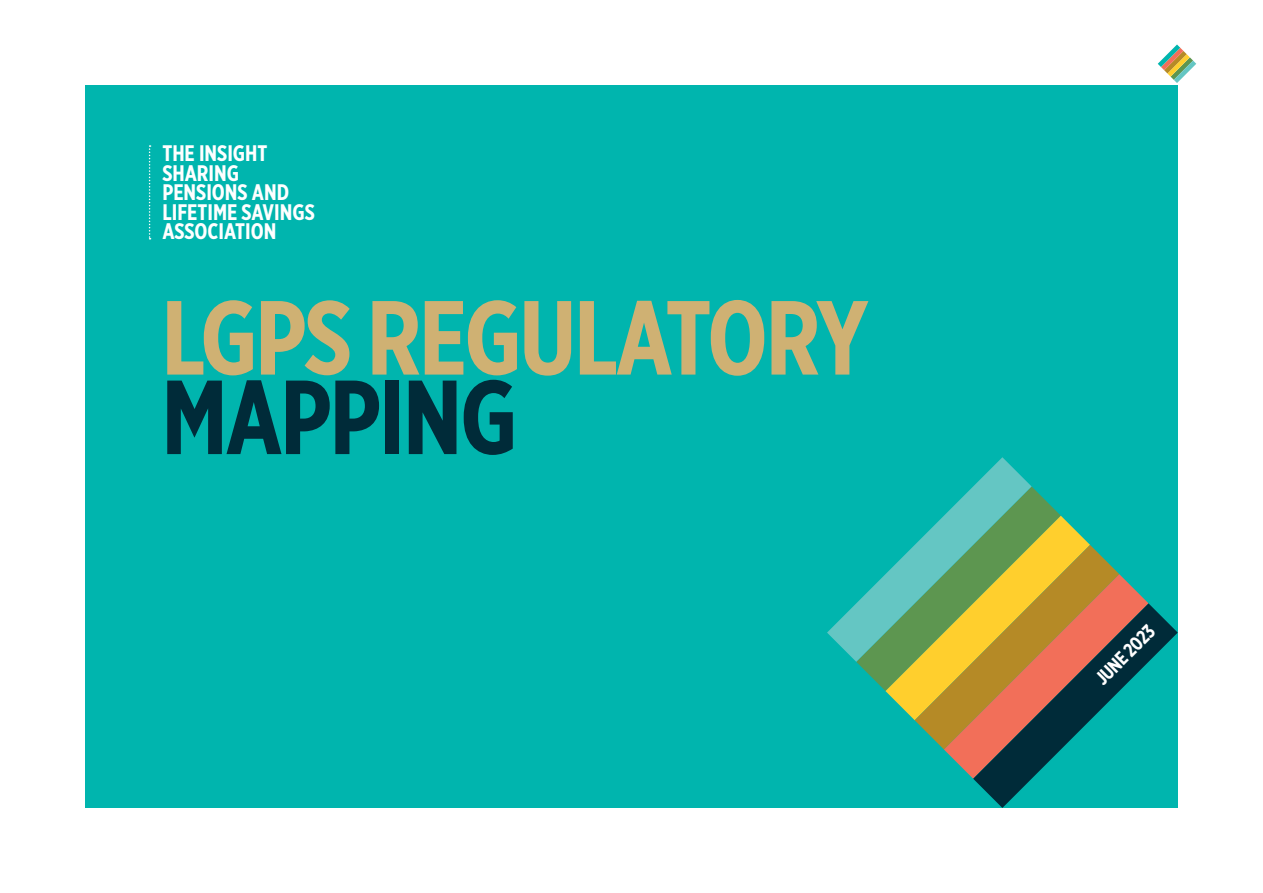
<style>
.page{position:relative;width:1263px;height:893px;background:#fff}
.page>*{position:absolute;margin:0;border:0;box-sizing:border-box;transform-origin:0 0}
.t1{font:700 105px/79.5px "Gotham X Narrow";letter-spacing:-.02em;color:#cfb173}
.t2{font:700 22.5px "Gotham X Narrow";color:#fff}
.t3{font:700 19.5px "Gotham X Narrow";color:#fff}
.s1{color:#002b39}
</style>
<div class="page">
<svg style="left:1158px;top:45px;width:38px;height:38px"></svg>
<div style="left:85px;top:85px;width:1093px;height:723px;background:#00b5ae"></div>
<svg style="left:149px;top:145px;width:2px;height:94px"></svg>
<svg style="left:827px;top:457px;width:351px;height:351px"></svg>
<p class="t2" style="left:162px;top:140px;width:107px">THE INSIGHT</p>
<p class="t2" style="left:162px;top:159px;width:78px">SHARING</p>
<p class="t2" style="left:162px;top:179px;width:128px">PENSIONS AND</p>
<p class="t2" style="left:162px;top:198px;width:154px">LIFETIME SAVINGS</p>
<p class="t2" style="left:162px;top:218px;width:115px">ASSOCIATION</p>
<p class="t1" style="left:162px;top:297px;width:709px">LGPS REGULATORY<br><span class="s1">MAPPING</span></p>
<p class="t3" style="left:1090px;top:673px;width:77px;rotate:-45deg">JUNE 2023</p>
</div>
